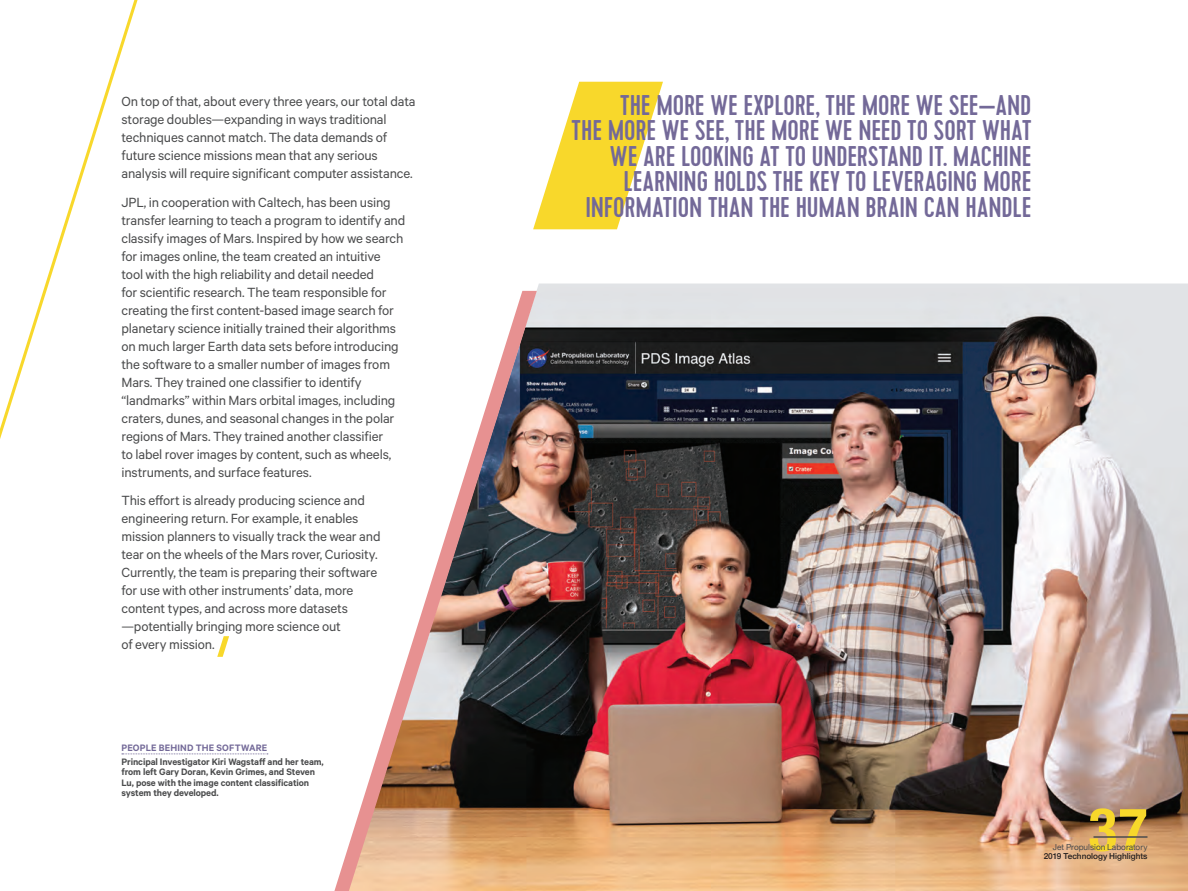
<style>
.page{position:relative;width:1188px;height:891px;background:#fff}
.page>*{position:absolute;margin:0;border:0;box-sizing:border-box;transform-origin:0 0}
.t1{font:700 condensed 60px "Helvetica Neue";color:#f8d82b}
.md_head_lf{font:500 28.5px "Cervo";letter-spacing:-.005em;color:#736998}
.body_10_12{font:15px/18px "Calibre";letter-spacing:-.01em;color:#4b4c4d}
.caption_7pt_bk{font:600 10.5px/10.5px "Calibre";letter-spacing:-.01em;color:#4b4c4d}
.caption_title{font:600 10.5px "Calibre";letter-spacing:.02em;color:#736998}
.t2{font:500 8.25px "Helvetica Neue";color:#231f20}
.t3{font:8.25px "Helvetica Neue";color:#4b4c4d}
</style>
<div class="page">
<img style="left:538px;top:284px;width:650px;height:607px">
<svg style="left:236px;top:286px;width:305px;height:605px"></svg>
<svg style="left:0;top:0;width:141px;height:755px"></svg>
<hr style="left:1094px;top:836px;width:54px;height:2px;background:#4b4c4d">
<svg style="left:217px;top:636px;width:12px;height:21px"></svg>
<svg style="left:533px;top:82px;width:130px;height:147px"></svg>
<svg style="left:122px;top:754px;width:146px;height:1px"></svg>
<p class="body_10_12" style="left:122px;top:92px;width:296px">On top of that, about every three years, our total data storage doubles—expanding in ways traditional techniques cannot match. The data demands of future science missions mean that any serious analysis will require significant computer assistance.</p>
<p class="body_10_12" style="left:122px;top:192px;width:285px">JPL, in cooperation with Caltech, has been using transfer learning to teach a program to identify and classify images of Mars. Inspired by how we search for images online, the team created an intuitive tool with the high reliability and detail needed<br>for scientific research. The team responsible for creating the first content-based image search for planetary science initially trained their algorithms on much larger Earth data sets before introducing the software to a smaller number of images from Mars. They trained one classifier to identify “landmarks” within Mars orbital images, including craters, dunes, and seasonal changes in the polar regions of Mars. They trained another classifier<br>to label rover images by content, such as wheels, instruments, and surface features.</p>
<p class="body_10_12" style="left:122px;top:491px;width:261px">This effort is already producing science and engineering return. For example, it enables mission planners to visually track the wear and tear on the wheels of the Mars rover, Curiosity.<br>Currently, the team is preparing their software for use with other instruments’ data, more content types, and across more datasets —potentially bringing more science out<br>of every mission.</p>
<p class="caption_title" style="left:122px;top:741px;width:147px">PEOPLE BEHIND THE SOFTWARE</p>
<p class="caption_7pt_bk" style="left:122px;top:756px;width:204px">Principal Investigator Kiri Wagstaff and her team, from left Gary Doran, Kevin Grimes, and Steven Lu, pose with the image content classification system they developed.</p>
<p class="md_head_lf" style="left:620px;top:88px;width:413px">THE MORE WE EXPLORE, THE MORE WE SEE—AND</p>
<p class="md_head_lf" style="left:572px;top:113px;width:461px">THE MORE WE SEE, THE MORE WE NEED TO SORT WHAT</p>
<p class="md_head_lf" style="left:610px;top:139px;width:423px">WE ARE LOOKING AT TO UNDERSTAND IT. MACHINE</p>
<p class="md_head_lf" style="left:624px;top:164px;width:409px">LEARNING HOLDS THE KEY TO LEVERAGING MORE</p>
<p class="md_head_lf" style="left:585px;top:190px;width:447px">INFORMATION THAN THE HUMAN BRAIN CAN HANDLE</p>
<h1 class="t1" style="left:1088px;top:780px;width:61px">37</h1>
<p class="t3" style="left:1053px;top:841px;width:96px">Jet Propulsion Laboratory</p>
<p class="t2" style="left:1044px;top:850px;width:105px">2019 Technology Highlights</p>
</div>
